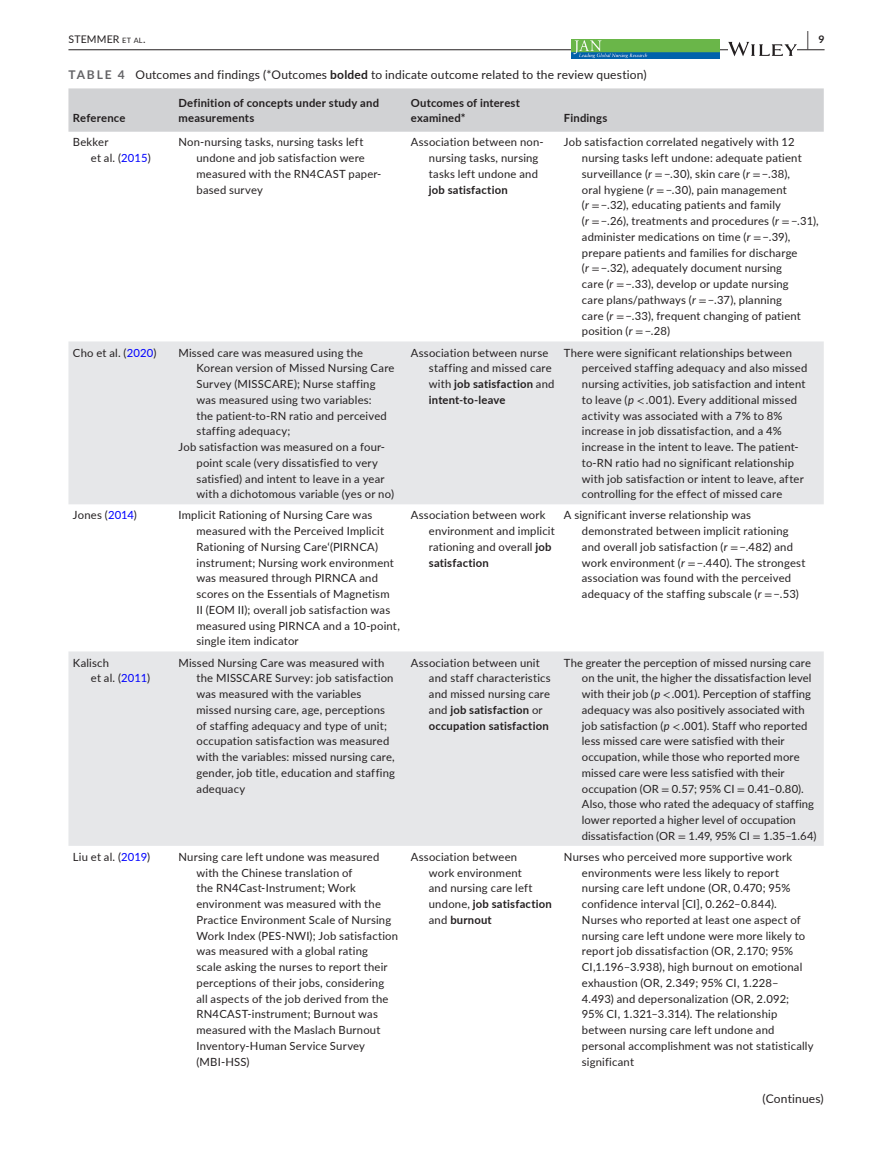
<style>
.page{position:relative;width:893px;height:1174px;background:#fff}
.page>*{position:absolute;margin:0;border:0;box-sizing:border-box;transform-origin:0 0}
.t1{font:700 19.5px "Lato";color:#231f20;scale:.43 1}
.t2{font:12px "Lato";letter-spacing:.015em;color:#231f20}
.t3{font:11.25px/15.8px "Lato";letter-spacing:.015em;color:#231f20}
.t4{font:700 11.25px/15.8px "Lato";letter-spacing:.02em;color:#231f20}
.t5{font:10.5px "Lato";letter-spacing:.015em;color:#231f20}
.s1{font-size:7.35px}
.s2{font-weight:700;color:#636366}
.s3{font-weight:700}
.s4{color:#00f}
.s5{font-style:italic}
.s6{font-family:"STIX"}
</style>
<div class="page">
<hr style="left:68px;top:49px;width:756px;height:1px;background:#231f20">
<img style="left:571px;top:39px;width:149px;height:20px">
<svg style="left:728px;top:42px;width:69px;height:14px"></svg>
<div style="left:68px;top:88px;width:756px;height:44px;background:#d1d2d4"></div>
<svg style="left:68px;top:341px;width:756px;height:505px;fill:#e6e7e9"></svg>
<p class="t5" style="left:68px;top:31px;width:79px">STEMMER <span class="s1">et al</span>.</p>
<h1 class="t1" style="left:807px;top:25px;width:43px">| <sup>9</sup></h1>
<p class="t2" style="left:68px;top:66px;width:580px"><span class="s2">TABLE 4</span> Outcomes and findings (*Outcomes <span class="s3">bolded</span> to indicate outcome related to the review question)</p>
<p class="t4" style="left:73px;top:110px;width:54px">Reference</p>
<p class="t4" style="left:179px;top:94px;width:202px">Definition of concepts under study and measurements</p>
<p class="t4" style="left:411px;top:94px;width:111px">Outcomes of interest examined*</p>
<p class="t4" style="left:564px;top:110px;width:45px">Findings</p>
<p class="t3" style="left:91px;top:134px;width:61px;text-indent:-18px">Bekker<br>et al. (<span class="s4">2015</span>)</p>
<p class="t3" style="left:197px;top:134px;width:186px;text-indent:-18px">Non-nursing tasks, nursing tasks left undone and job satisfaction were measured with the RN4CAST paper&shy;based survey</p>
<p class="t3" style="left:429px;top:134px;width:116px;text-indent:-18px">Association between non&shy;nursing tasks, nursing tasks left undone and</p>
<p class="t4" style="left:429px;top:181px;width:80px">job satisfaction</p>
<p class="t3" style="left:582px;top:134px;width:238px;text-indent:-18px">Job satisfaction correlated negatively with 12 nursing tasks left undone: adequate patient surveillance (<span class="s5">r</span> <span class="s6">=</span> −.30), skin care (<span class="s5">r</span> <span class="s6">=</span> −.38),<br>oral hygiene (<span class="s5">r</span> <span class="s6">=</span> −.30), pain management<br>(<span class="s5">r</span> <span class="s6">=</span> −.32), educating patients and family<br>(<span class="s5">r</span> <span class="s6">=</span> −.26), treatments and procedures (<span class="s5">r</span> <span class="s6">=</span> −.31), administer medications on time (<span class="s5">r</span> <span class="s6">=</span> −.39), prepare patients and families for discharge<br>(<span class="s5">r</span> <span class="s6">=</span> −.32), adequately document nursing<br>care (<span class="s5">r</span> <span class="s6">=</span> −.33), develop or update nursing<br>care plans/pathways (<span class="s5">r</span> <span class="s6">=</span> −.37), planning<br>care (<span class="s5">r</span> <span class="s6">=</span> −.33), frequent changing of patient position (<span class="s5">r</span> <span class="s6">=</span> −.28)</p>
<p class="t3" style="left:73px;top:344px;width:85px">Cho et al. (<span class="s4">2020</span>)</p>
<p class="t3" style="left:178px;top:344px;width:186px">Missed care was measured using the</p>
<p class="t3" style="left:196px;top:360px;width:200px">Korean version of Missed Nursing Care</p>
<p class="t3" style="left:196px;top:375px;width:181px">Survey (MISSCARE); Nurse staffing</p>
<p class="t3" style="left:196px;top:391px;width:177px">was measured using two variables:</p>
<p class="t3" style="left:196px;top:407px;width:192px">the patient-to-RN ratio and perceived</p>
<p class="t3" style="left:197px;top:423px;width:95px">staffing adequacy;</p>
<p class="t3" style="left:179px;top:438px;width:208px">Job satisfaction was measured on a four-</p>
<p class="t3" style="left:197px;top:454px;width:183px">point scale (very dissatisfied to very</p>
<p class="t3" style="left:197px;top:470px;width:190px">satisfied) and intent to leave in a year</p>
<p class="t3" style="left:197px;top:486px;width:199px">with a dichotomous variable (yes or no)</p>
<p class="t3" style="left:429px;top:344px;width:127px;text-indent:-18px">Association between nurse staffing and missed care with <span class="s3">job satisfaction</span> and <span class="s3">intent-to-leave</span></p>
<p class="t3" style="left:582px;top:344px;width:227px;text-indent:-18px">There were significant relationships between perceived staffing adequacy and also missed nursing activities, job satisfaction and intent to leave (<span class="s5">p</span> <span class="s6">&lt;</span> .001). Every additional missed activity was associated with a 7% to 8% increase in job dissatisfaction, and a 4% increase in the intent to leave. The patient&shy;to-RN ratio had no significant relationship with job satisfaction or intent to leave, after controlling for the effect of missed care</p>
<p class="t3" style="left:73px;top:507px;width:65px">Jones (<span class="s4">2014</span>)</p>
<p class="t3" style="left:196px;top:507px;width:205px;text-indent:-18px">Implicit Rationing of Nursing Care was measured with the Perceived Implicit Rationing of Nursing Care‘(PIRNCA) instrument; Nursing work environment was measured through PIRNCA and scores on the Essentials of Magnetism<br>II (EOM II); overall job satisfaction was measured using PIRNCA and a 10-point, single item indicator</p>
<p class="t3" style="left:429px;top:507px;width:127px;text-indent:-18px">Association between work environment and implicit rationing and overall <span class="s3">job satisfaction</span></p>
<p class="t3" style="left:582px;top:507px;width:225px;text-indent:-18px">A significant inverse relationship was demonstrated between implicit rationing and overall job satisfaction (<span class="s5">r</span> <span class="s6">=</span> −.482) and work environment (<span class="s5">r</span> <span class="s6">=</span> −.440). The strongest association was found with the perceived adequacy of the staffing subscale (<span class="s5">r</span> <span class="s6">=</span> −.53)</p>
<p class="t3" style="left:91px;top:654px;width:61px;text-indent:-18px">Kalisch<br>et al. (<span class="s4">2011</span>)</p>
<p class="t3" style="left:196px;top:654px;width:200px;text-indent:-18px">Missed Nursing Care was measured with the MISSCARE Survey: job satisfaction was measured with the variables missed nursing care, age, perceptions of staffing adequacy and type of unit; occupation satisfaction was measured with the variables: missed nursing care, gender, job title, education and staffing adequacy</p>
<p class="t3" style="left:429px;top:654px;width:123px;text-indent:-18px">Association between unit and staff characteristics and missed nursing care and <span class="s3">job satisfaction</span> or <span class="s3">occupation satisfaction</span></p>
<p class="t3" style="left:582px;top:654px;width:236px;text-indent:-18px">The greater the perception of missed nursing care on the unit, the higher the dissatisfaction level with their job (<span class="s5">p</span> <span class="s6">&lt;</span> .001). Perception of staffing adequacy was also positively associated with job satisfaction (<span class="s5">p</span> <span class="s6">&lt;</span> .001). Staff who reported less missed care were satisfied with their occupation, while those who reported more missed care were less satisfied with their occupation (OR <span class="s6">=</span> 0.57; 95% CI <span class="s6">=</span> 0.41–0.80).<br>Also, those who rated the adequacy of staffing lower reported a higher level of occupation dissatisfaction (OR <span class="s6">=</span> 1.49, 95% CI <span class="s6">=</span> 1.35–1.64)</p>
<p class="t3" style="left:73px;top:848px;width:79px">Liu et al. (<span class="s4">2019</span>)</p>
<p class="t3" style="left:196px;top:848px;width:203px;text-indent:-18px">Nursing care left undone was measured with the Chinese translation of<br>the RN4Cast-Instrument; Work environment was measured with the Practice Environment Scale of Nursing Work Index (PES-NWI); Job satisfaction was measured with a global rating<br>scale asking the nurses to report their perceptions of their jobs, considering all aspects of the job derived from the RN4CAST-instrument; Burnout was measured with the Maslach Burnout Inventory-Human Service Survey (MBI-HSS)</p>
<p class="t3" style="left:429px;top:848px;width:124px;text-indent:-18px">Association between<br>work environment<br>and nursing care left undone, <span class="s3">job satisfaction </span>and <span class="s3">burnout</span></p>
<p class="t3" style="left:582px;top:848px;width:233px;text-indent:-18px">Nurses who perceived more supportive work environments were less likely to report nursing care left undone (OR, 0.470; 95% confidence interval [CI], 0.262–0.844).<br>Nurses who reported at least one aspect of nursing care left undone were more likely to report job dissatisfaction (OR, 2.170; 95% CI,1.196–3.938), high burnout on emotional exhaustion (OR, 2.349; 95% CI, 1.228–<br>4.493) and depersonalization (OR, 2.092; 95% CI, 1.321–3.314). The relationship between nursing care left undone and personal accomplishment was not statistically significant</p>
<p class="t2" style="left:762px;top:1090px;width:63px">(Continues)</p>
</div>
